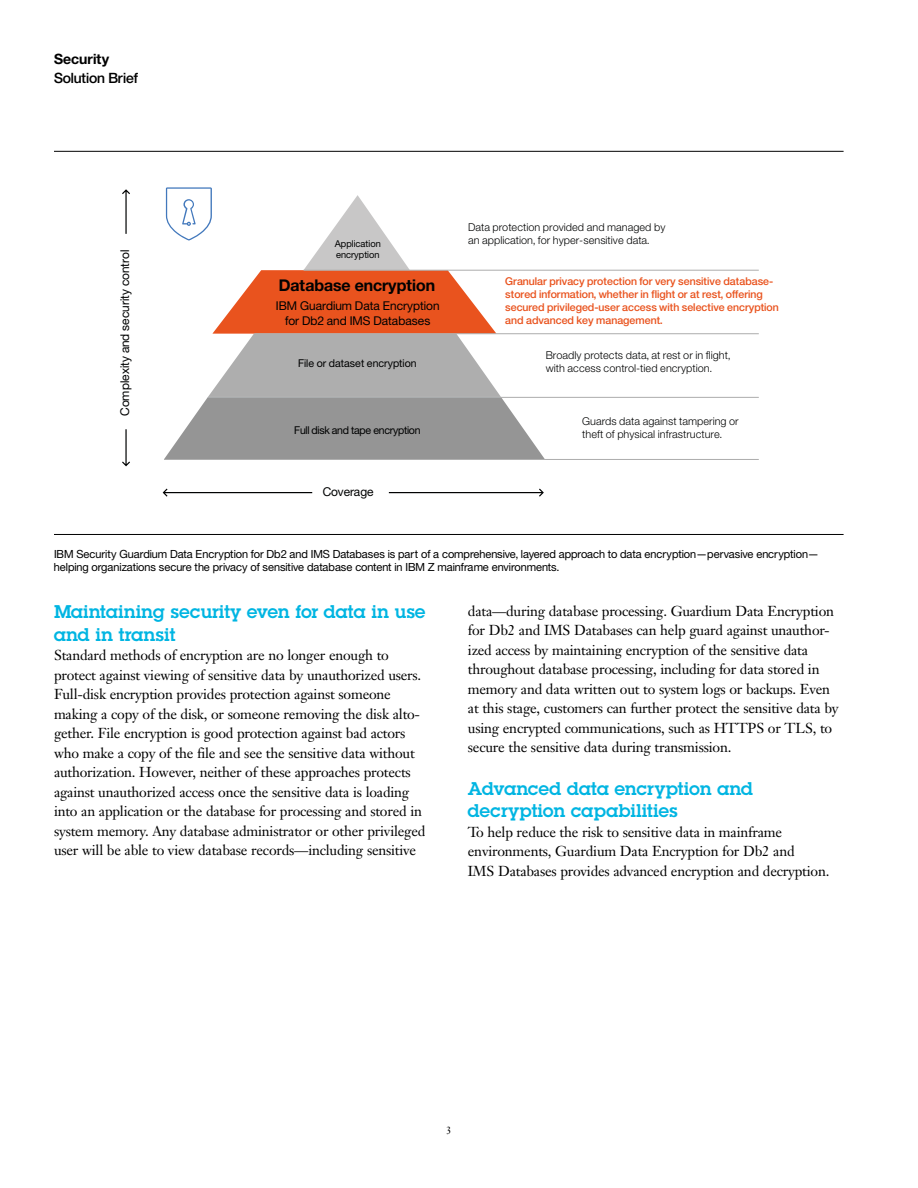
<style>
.page{position:relative;width:918px;height:1188px;background:#fff}
.page>*{position:absolute;margin:0;border:0;box-sizing:border-box;transform-origin:0 0}
.t1{font:600 18px/22.5px "Lubalinfor IBM";color:#00b5e2}
.t2{font:700 16.2px "Helv Neuefor IBM";color:#010202}
.t3{font:14.25px/19.5px "Janson Text LT Pro";letter-spacing:-.015em;color:#000}
.t4{font:500 14.25px "Helv Neuefor IBM";letter-spacing:-.01em;color:#000}
.t5{font:700 14.25px "Helv Neuefor IBM";color:#000}
.t6{font:12.15px/14.5px "Helv Neuefor IBM";color:#010202;text-align:center}
.t7{font:11.25px/13.5px "Helv Neuefor IBM";letter-spacing:-.005em;color:#000}
.t8{font:300 10.8px/12.9px "Helv Neuefor IBM";color:#010202}
.t9{font:500 10.8px/12.9px "Helv Neuefor IBM";color:#e9531e}
.t10{font:10.8px "Helv Neuefor IBM";letter-spacing:-.025em;color:#010202}
.t11{font:10.8px "Helv Neuefor IBM";color:#010202}
.t12{font:10.5px "Janson Text LT Pro";color:#000}
.t13{font:9.45px/11.4px "Helv Neuefor IBM";color:#010202}
</style>
<div class="page">
<hr style="left:54px;top:151px;width:790px;height:1px;background:#000">
<hr style="left:54px;top:534px;width:790px;height:1px;background:#000">
<svg style="left:389px;top:489px;width:155px;height:8px"></svg>
<svg style="left:122px;top:189px;width:8px;height:45px"></svg>
<svg style="left:163px;top:489px;width:149px;height:8px"></svg>
<svg style="left:122px;top:429px;width:8px;height:37px"></svg>
<hr style="left:164px;top:459px;width:595px;height:1px;background:#aeaeae">
<hr style="left:208px;top:397px;width:551px;height:1px;background:#aeaeae">
<hr style="left:254px;top:333px;width:505px;height:1px;background:#aeaeae">
<hr style="left:304px;top:270px;width:455px;height:1px;background:#aeaeae">
<svg style="left:164px;top:187px;width:381px;height:272px"></svg>
<p class="t5" style="left:54px;top:50px;width:57px">Security</p>
<p class="t4" style="left:54px;top:69px;width:85px">Solution Brief</p>
<p class="t6" style="left:117px;top:416px;width:168px;rotate:-90deg">Complexity and security control</p>
<p class="t13" style="left:335px;top:237px;width:47px">Application encryption</p>
<p class="t2" style="left:279px;top:275px;width:158px">Database encryption</p>
<p class="t6" style="left:276px;top:298px;width:165px">IBM Guardium Data Encryption for Db2 and IMS Databases</p>
<p class="t11" style="left:298px;top:356px;width:120px">File or dataset encryption</p>
<p class="t10" style="left:294px;top:423px;width:128px">Full disk and tape encryption</p>
<p class="t6" style="left:323px;top:484px;width:52px">Coverage</p>
<p class="t8" style="left:468px;top:221px;width:199px">Data protection provided and managed by an application, for hyper-sensitive data.</p>
<p class="t9" style="left:505px;top:275px;width:275px">Granular privacy protection for very sensitive database&shy;stored information, whether in flight or at rest, offering secured privileged-user access with selective encryption and advanced key management.</p>
<p class="t8" style="left:546px;top:349px;width:186px">Broadly protects data, at rest or in flight, with access control-tied encryption.</p>
<p class="t8" style="left:582px;top:415px;width:158px">Guards data against tampering or theft of physical infrastructure.</p>
<p class="t7" style="left:54px;top:547px;width:767px">IBM Security Guardium Data Encryption for Db2 and IMS Databases is part of a comprehensive, layered approach to data encryption—pervasive encryption— helping organizations secure the privacy of sensitive database content in IBM Z mainframe environments.</p>
<h2 class="t1" style="left:54px;top:600px;width:373px">Maintaining security even for data in use and in transit</h2>
<p class="t3" style="left:54px;top:646px;width:373px">Standard methods of encryption are no longer enough to protect against viewing of sensitive data by unauthorized users.<br>Full-disk encryption provides protection against someone making a copy of the disk, or someone removing the disk alto&shy;gether. File encryption is good protection against bad actors who make a copy of the file and see the sensitive data without authorization. However, neither of these approaches protects against unauthorized access once the sensitive data is loading into an application or the database for processing and stored in system memory. Any database administrator or other privileged user will be able to view database records—including sensitive</p>
<p class="t3" style="left:468px;top:601px;width:372px">data—during database processing. Guardium Data Encryption for Db2 and IMS Databases can help guard against unauthor&shy;ized access by maintaining encryption of the sensitive data throughout database processing, including for data stored in memory and data written out to system logs or backups. Even at this stage, customers can further protect the sensitive data by using encrypted communications, such as HTTPS or TLS, to secure the sensitive data during transmission.</p>
<h2 class="t1" style="left:468px;top:777px;width:287px">Advanced data encryption and decryption capabilities</h2>
<p class="t3" style="left:468px;top:822px;width:363px">To help reduce the risk to sensitive data in mainframe environments, Guardium Data Encryption for Db2 and<br>IMS Databases provides advanced encryption and decryption.</p>
<p class="t12" style="left:446px;top:1124px;width:7px">3</p>
</div>
